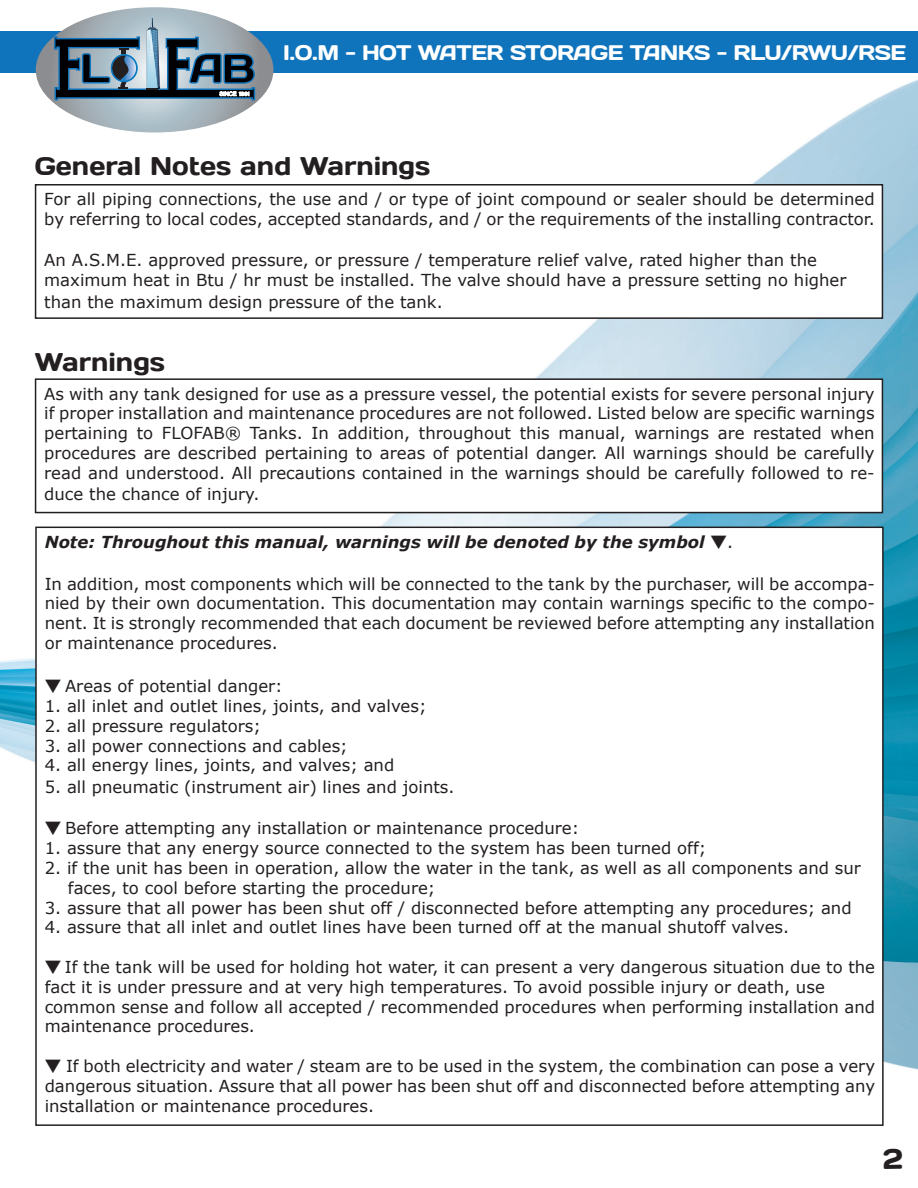
<style>
.page{position:relative;width:918px;height:1188px;background:#fff}
.page>*{position:absolute;margin:0;border:0;box-sizing:border-box;transform-origin:0 0}
.t1{font:25.5px "Days";color:#231f20}
.t2{font:21px "Days";letter-spacing:-.02em;color:#fff}
.t3{font:16.5px/19.8px "Verdana";color:#231f20}
.t4{font:italic 700 16.5px "Verdana";color:#231f20}
.s1{font-family:"Koz Go Pro";font-weight:400;font-style:normal}
.s2{font-weight:400;font-style:normal}
.s3{font-family:"Koz Go Pro"}
</style>
<div class="page">
<img style="left:0;top:72px;width:918px;height:998px">
<div style="left:2px;top:31px;width:916px;height:41px;background:#1074bc"></div>
<hr style="left:0;top:31px;width:2px;height:41px;background:#1074bc">
<svg style="left:36px;top:7px;width:237px;height:126px"></svg>
<div style="left:36px;top:185px;width:846px;height:133px;background:#fff"></div>
<div style="left:35px;top:184px;width:848px;height:135px;border:2px solid #231f20"></div>
<div style="left:36px;top:379px;width:846px;height:134px;background:#fff"></div>
<div style="left:35px;top:378px;width:848px;height:135px;border:2px solid #231f20"></div>
<div style="left:36px;top:527px;width:847px;height:598px;background:#fff"></div>
<p class="t2" style="left:283px;top:39px;width:625px">I.O.M - HOT WATER STORAGE TANKS - RLU/RWU/RSE</p>
<h1 class="t1" style="left:35px;top:150px;width:397px">General Notes and Warnings</h1>
<p class="t3" style="left:44px;top:189px;width:832px">For all piping connections, the use and / or type of joint compound or sealer should be determined by referring to local codes, accepted standards, and / or the requirements of the installing contractor.</p>
<p class="t3" style="left:44px;top:250px;width:804px">An A.S.M.E. approved pressure, or pressure / temperature relief valve, rated higher than the maximum heat in Btu / hr must be installed. The valve should have a pressure setting no higher</p>
<p class="t3" style="left:44px;top:292px;width:400px">than the maximum design pressure of the tank.</p>
<h1 class="t1" style="left:35px;top:346px;width:132px">Warnings</h1>
<p class="t3" style="left:44px;top:383px;width:832px;text-align:justify">As with any tank designed for use as a pressure vessel, the potential exists for severe personal injury if proper installation and maintenance procedures are not followed. Listed below are specific warnings pertaining to FLOFAB® Tanks. In addition, throughout this manual, warnings are restated when procedures are described pertaining to areas of potential danger. All warnings should be carefully read and understood. All precautions contained in the warnings should be carefully followed to re-</p>
<p class="t3" style="left:44px;top:484px;width:217px">duce the chance of injury.</p>
<p class="t4" style="left:45px;top:531px;width:690px">Note: Throughout this manual, warnings will be denoted by the symbol <span class="s1">▼</span><span class="s2">.</span></p>
<p class="t3" style="left:45px;top:574px;width:832px;text-align:justify">In addition, most components which will be connected to the tank by the purchaser, will be accompa&shy;nied by their own documentation. This documentation may contain warnings specific to the compo&shy;nent. It is strongly recommended that each document be reviewed before attempting any installation or maintenance procedures.</p>
<p class="t3" style="left:45px;top:676px;width:240px"><span class="s3">▼</span> Areas of potential danger:</p>
<p class="t3" style="left:45px;top:696px;width:383px">1. all inlet and outlet lines, joints, and valves;</p>
<p class="t3" style="left:45px;top:716px;width:218px">2. all pressure regulators;</p>
<p class="t3" style="left:45px;top:736px;width:305px">3. all power connections and cables;</p>
<p class="t3" style="left:45px;top:755px;width:351px">4. all energy lines, joints, and valves; and</p>
<p class="t3" style="left:45px;top:777px;width:411px">5. all pneumatic (instrument air) lines and joints.</p>
<p class="t3" style="left:45px;top:818px;width:536px"><span class="s3">▼</span> Before attempting any installation or maintenance procedure:</p>
<p class="t3" style="left:45px;top:838px;width:663px">1. assure that any energy source connected to the system has been turned off;</p>
<p class="t3" style="left:68px;top:858px;width:795px;text-indent:-23px">2. if the unit has been in operation, allow the water in the tank, as well as all components and sur faces, to cool before starting the procedure;</p>
<p class="t3" style="left:45px;top:898px;width:808px">3. assure that all power has been shut off / disconnected before attempting any procedures; and</p>
<p class="t3" style="left:45px;top:917px;width:746px">4. assure that all inlet and outlet lines have been turned off at the manual shutoff valves.</p>
<p class="t3" style="left:45px;top:957px;width:832px"><span class="s3">▼</span> If the tank will be used for holding hot water, it can present a very dangerous situation due to the fact it is under pressure and at very high temperatures. To avoid possible injury or death, use common sense and follow all accepted / recommended procedures when performing installation and maintenance procedures.</p>
<p class="t3" style="left:45px;top:1056px;width:832px;text-align:justify"><span class="s3">▼</span> If both electricity and water / steam are to be used in the system, the combination can pose a very dangerous situation. Assure that all power has been shut off and disconnected before attempting any installation or maintenance procedures.</p>
</div>
